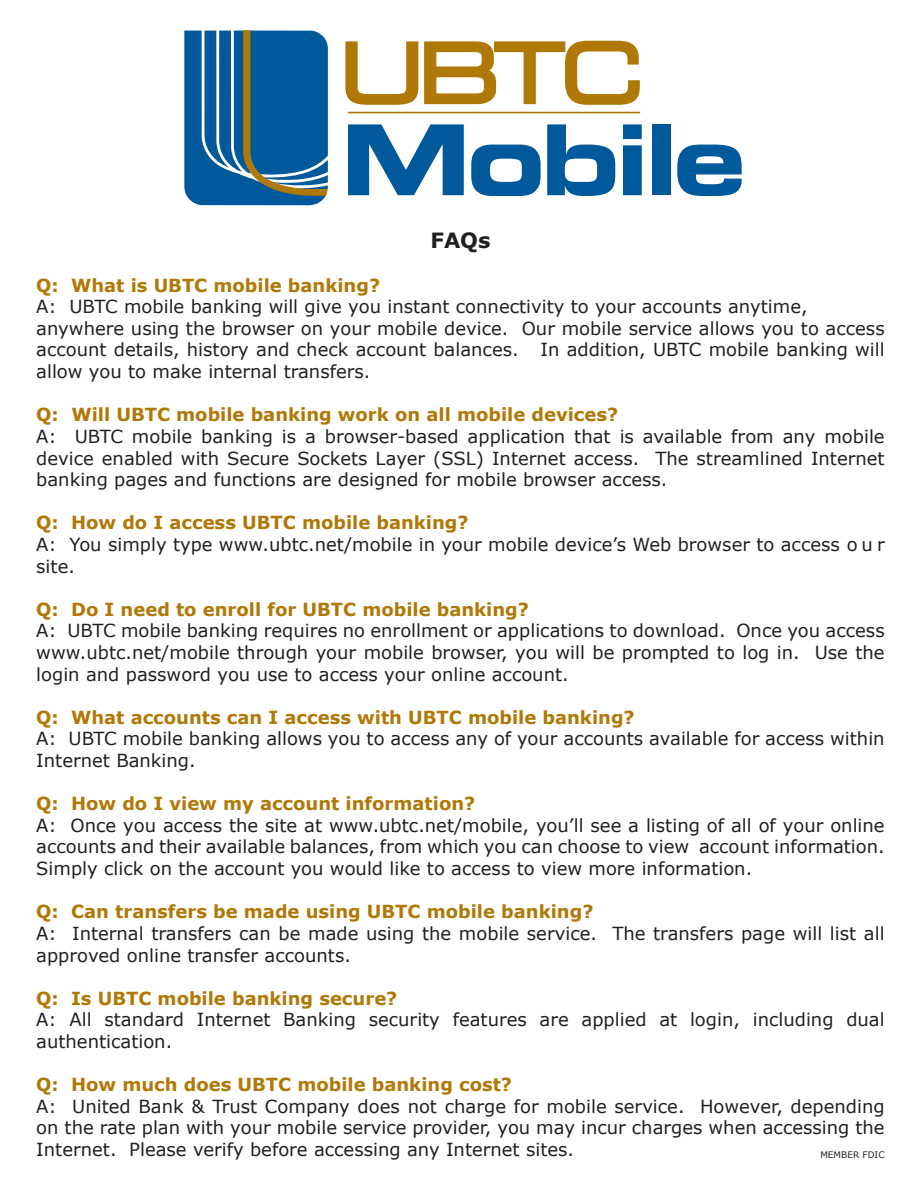
<style>
.page{position:relative;width:923px;height:1193px;background:#fff}
.page>*{position:absolute;margin:0;border:0;box-sizing:border-box;transform-origin:0 0}
.t1{font:700 21px "Verdana";color:#231f20}
.t2{font:18px/21.6px "Verdana";color:#231f20;text-align:justify}
.t3{font:700 18px "Verdana";color:#b07807}
.t4{font:9px "Verdana";color:#231f20}
</style>
<div class="page">
<svg style="left:184px;top:30px;width:144px;height:175px;background:#286d9b"></svg>
<svg style="left:345px;top:40px;width:295px;height:65px"></svg>
<svg style="left:348px;top:124px;width:116px;height:71px"></svg>
<svg style="left:471px;top:145px;width:69px;height:51px"></svg>
<svg style="left:547px;top:124px;width:68px;height:72px"></svg>
<svg style="left:623px;top:124px;width:18px;height:71px"></svg>
<div style="left:652px;top:124px;width:18px;height:71px;background:#00599a"></div>
<svg style="left:677px;top:145px;width:64px;height:51px"></svg>
<hr style="left:348px;top:112px;width:292px;height:1px;background:#b07807">
<p class="t1" style="left:430px;top:227px;width:62px">FAQs</p>
<p class="t3" style="left:36px;top:273px;width:345px">Q: What is UBTC mobile banking?</p>
<p class="t2" style="left:36px;top:296px;width:772px">A: UBTC mobile banking will give you instant connectivity to your accounts anytime,</p>
<p class="t2" style="left:36px;top:318px;width:849px">anywhere using the browser on your mobile device. Our mobile service allows you to access account details, history and check account balances. In addition, UBTC mobile banking will allow you to make internal transfers.</p>
<p class="t3" style="left:36px;top:403px;width:583px">Q: Will UBTC mobile banking work on all mobile devices?</p>
<p class="t2" style="left:36px;top:426px;width:850px">A: UBTC mobile banking is a browser-based application that is available from any mobile device enabled with Secure Sockets Layer (SSL) Internet access. The streamlined Internet banking pages and functions are designed for mobile browser access.</p>
<p class="t3" style="left:36px;top:511px;width:434px">Q: How do I access UBTC mobile banking?</p>
<p class="t2" style="left:36px;top:534px;width:849px">A: You simply type www.ubtc.net/mobile in your mobile device’s Web browser to access o u r site.</p>
<p class="t3" style="left:36px;top:597px;width:494px">Q: Do I need to enroll for UBTC mobile banking?</p>
<p class="t2" style="left:36px;top:620px;width:849px">A: UBTC mobile banking requires no enrollment or applications to download. Once you access www.ubtc.net/mobile through your mobile browser, you will be prompted to log in. Use the login and password you use to access your online account.</p>
<p class="t3" style="left:36px;top:705px;width:600px">Q: What accounts can I access with UBTC mobile banking?</p>
<p class="t2" style="left:36px;top:728px;width:849px">A: UBTC mobile banking allows you to access any of your accounts available for access within<br>Internet Banking.</p>
<p class="t3" style="left:36px;top:792px;width:440px">Q: How do I view my account information?</p>
<p class="t2" style="left:36px;top:814px;width:850px">A: Once you access the site at www.ubtc.net/mobile, you’ll see a listing of all of your online accounts and their available balances, from which you can choose to view account information.<br>Simply click on the account you would like to access to view more information.</p>
<p class="t3" style="left:36px;top:900px;width:558px">Q: Can transfers be made using UBTC mobile banking?</p>
<p class="t2" style="left:36px;top:922px;width:849px">A: Internal transfers can be made using the mobile service. The transfers page will list all approved online transfer accounts.</p>
<p class="t3" style="left:36px;top:986px;width:362px">Q: Is UBTC mobile banking secure?</p>
<p class="t2" style="left:36px;top:1009px;width:849px">A: All standard Internet Banking security features are applied at login, including dual authentication.</p>
<p class="t3" style="left:36px;top:1072px;width:477px">Q: How much does UBTC mobile banking cost?</p>
<p class="t2" style="left:36px;top:1095px;width:850px">A: United Bank &amp; Trust Company does not charge for mobile service. However, depending on the rate plan with your mobile service provider, you may incur charges when accessing the Internet. Please verify before accessing any Internet sites.</p>
<p class="t4" style="left:820px;top:1148px;width:66px">MEMBER FDIC</p>
</div>
